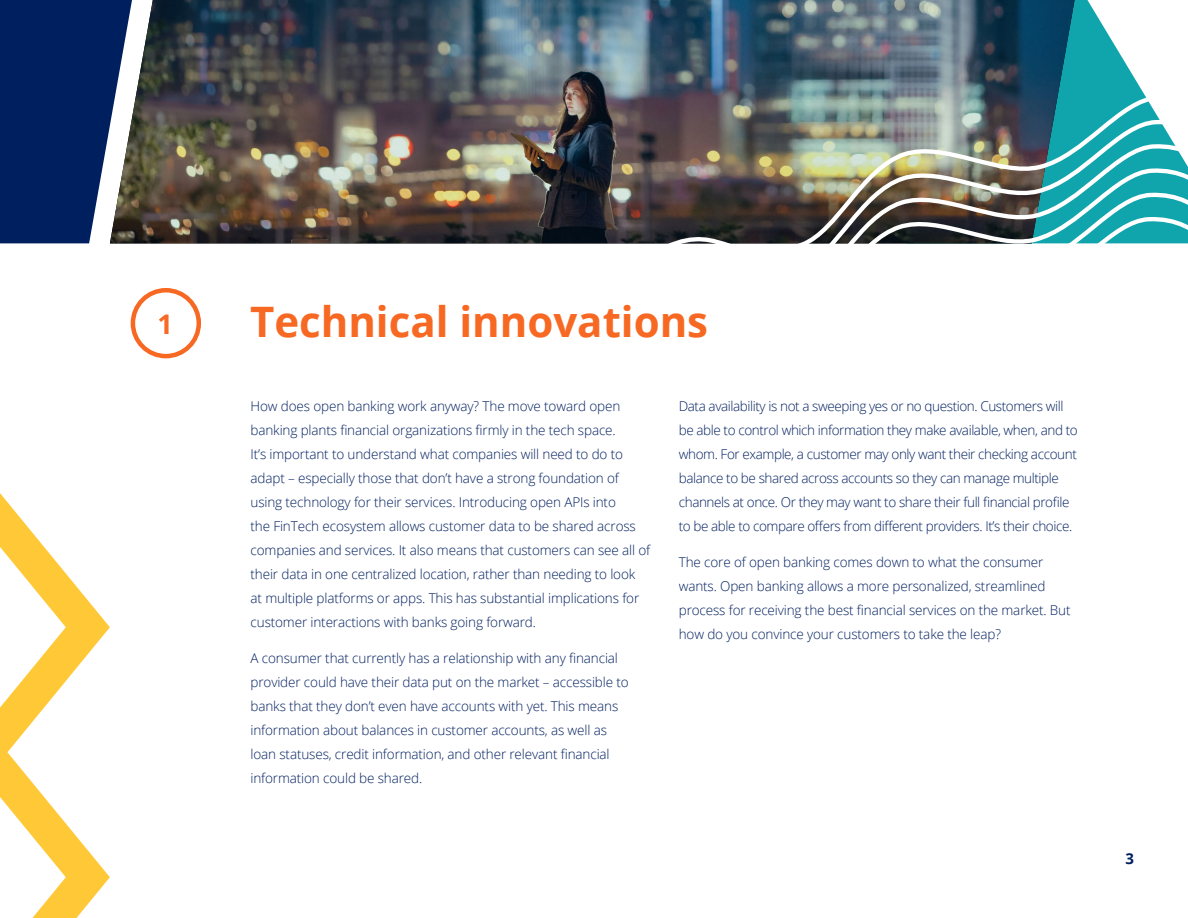
<style>
.page{position:relative;width:1188px;height:918px;background:#fff}
.page>*{position:absolute;margin:0;border:0;box-sizing:border-box;transform-origin:0 0}
.t1{font:700 42px "Open Sans";color:#f76923}
.t2{font:700 27px "Open Sans";color:#f76924}
.t3{font:700 15px "Open Sans";color:#001f5f}
.t4{font:300 13.5px/24px "Open Sans";letter-spacing:-.01em;color:#001f5f}
.t5{font:300 13.5px/24px "Open Sans";letter-spacing:-.03em;color:#001f5f}
</style>
<div class="page">
<svg style="left:0;top:493px;width:110px;height:425px"></svg>
<svg style="left:1075px;top:0;width:68px;height:91px;fill:#10a5ac"></svg>
<div style="left:131px;top:288px;width:70px;height:70px;border:4px solid #f76923;border-radius:50%"></div>
<img style="left:132px;top:0;width:943px;height:243px">
<svg style="left:0;top:0;width:132px;height:243px;background:#1f396f"></svg>
<img style="left:652px;top:91px;width:536px;height:153px">
<h2 class="t2" style="left:157px;top:305px;width:17px">1</h2>
<h1 class="t1" style="left:250px;top:293px;width:460px">Technical innovations</h1>
<p class="t4" style="left:251px;top:394px;width:401px">How does open banking work anyway? The move toward open banking plants financial organizations firmly in the tech space.<br>It’s important to understand what companies will need to do to adapt – especially those that don’t have a strong foundation of using technology for their services. Introducing open APIs into<br>the FinTech ecosystem allows customer data to be shared across companies and services. It also means that customers can see all of their data in one centralized location, rather than needing to look at multiple platforms or apps. This has substantial implications for customer interactions with banks going forward.</p>
<p class="t4" style="left:251px;top:646px;width:380px">A consumer that currently has a relationship with any financial provider could have their data put on the market – accessible to banks that they don’t even have accounts with yet. This means information about balances in customer accounts, as well as loan statuses, credit information, and other relevant financial information could be shared.</p>
<p class="t5" style="left:679px;top:394px;width:400px">Data availability is not a sweeping yes or no question. Customers will be able to control which information they make available, when, and to whom. For example, a customer may only want their checking account balance to be shared across accounts so they can manage multiple channels at once. Or they may want to share their full financial profile to be able to compare offers from different providers. It’s their choice.</p>
<p class="t4" style="left:679px;top:550px;width:393px">The core of open banking comes down to what the consumer wants. Open banking allows a more personalized, streamlined process for receiving the best financial services on the market. But how do you convince your customers to take the leap?</p>
<p class="t3" style="left:1125px;top:848px;width:10px">3</p>
</div>
